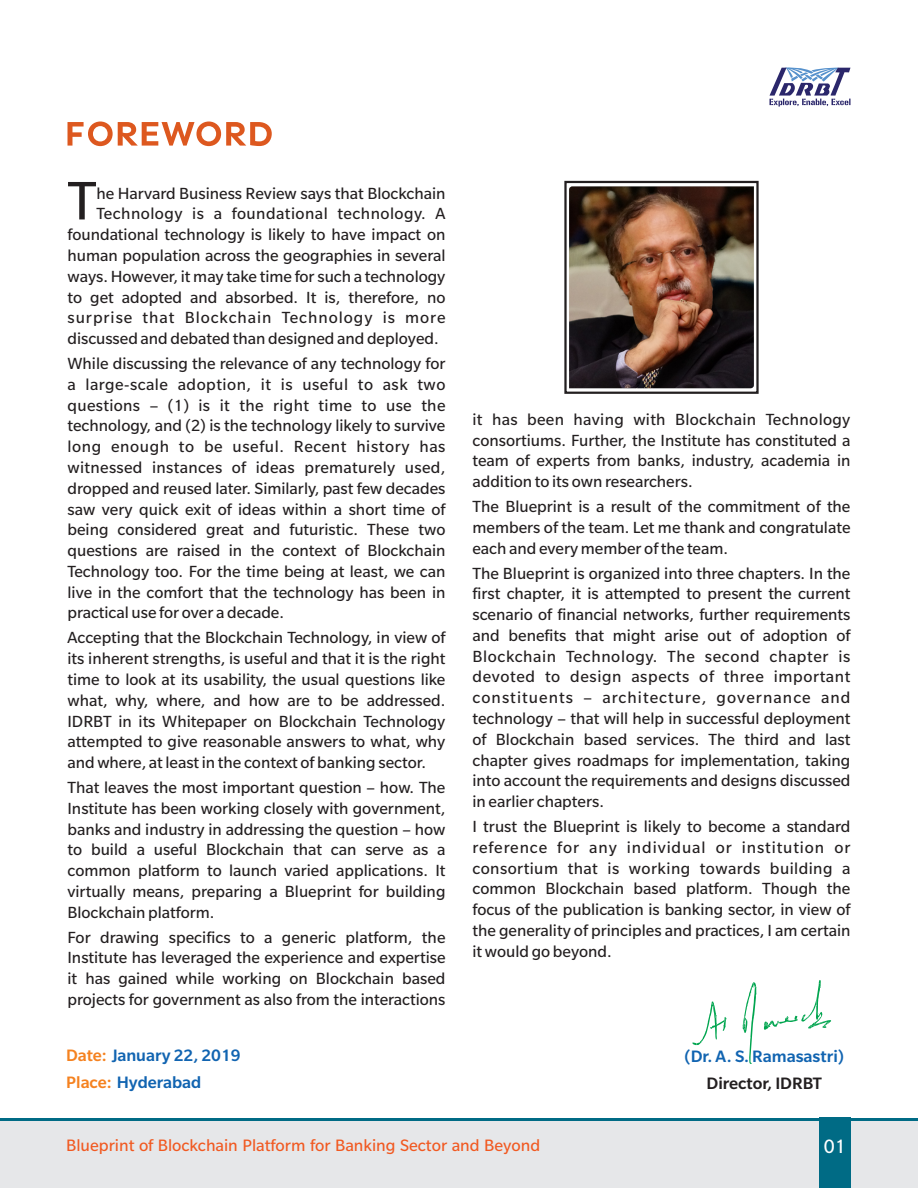
<style>
.page{position:relative;width:918px;height:1188px;background:#fff}
.page>*{position:absolute;margin:0;border:0;box-sizing:border-box;transform-origin:0 0}
.t1{font:59.1px "Slate Pro";color:#231f20}
.t2{font:21px "Slate Pro";color:#fff}
.t3{font:18px "Slate Pro";color:#f15921}
.t4{font:500 18px/26.7px "Slate Pro";color:#1164b1}
.t5{font:500 18px "Slate Pro";color:#231f20}
.t6{font:17.55px/20.9px "Slate Pro";color:#231f20;text-align:justify}
.s1{color:#f58220}
</style>
<div class="page">
<svg style="left:68px;top:122px;width:204px;height:24px"></svg>
<svg style="left:692px;top:1001px;width:34px;height:44px"></svg>
<svg style="left:764px;top:980px;width:67px;height:50px"></svg>
<svg style="left:742px;top:982px;width:15px;height:82px"></svg>
<img style="left:569px;top:186px;width:185px;height:202px">
<div style="left:564px;top:181px;width:195px;height:213px;border:2px solid #231f20"></div>
<svg style="left:770px;top:67px;width:80px;height:40px"></svg>
<div style="left:0;top:1121px;width:918px;height:67px;background:#e6e7e9"></div>
<hr style="left:0;top:1118px;width:918px;height:2px;background:#006b85">
<div style="left:819px;top:1118px;width:31px;height:70px;background:#006b85"></div>
<h1 class="t1" style="left:68px;top:181px;width:30px">T</h1>
<p class="t6" style="left:96px;top:184px;width:350px">he Harvard Business Review says that Blockchain<br>Technology is a f undational technology. A</p>
<p class="t6" style="left:67px;top:205px;width:379px;text-indent:170px">o<br>f undational technology is likely to have impact on</p>
<p class="t6" style="left:67px;top:226px;width:380px;text-align:left">o<br>human population across the geographies in several ways. However, it may take time for such a technology to get adopted and absorbed. It is, therefore, no surprise that Blockchain Technology is more discussed and debated than designed and deployed.</p>
<p class="t6" style="left:67px;top:354px;width:380px">While discussing the relevance of any technology for a large-scale adoption, it is useful to ask two questions – (1) is it the right time to use the technology, and (2) is the technology likely to survive long enough to be useful. Recent history has witnessed instances of ideas prematurely used, dropped and reused later. Similarly, past few decades saw very quick exit of ideas within a short time of being considered great and futuristic. These two questions are raised in the context of Blockchain Technology too. For the time being at least, we can live in the comfort that the technology has been in practical use for over a decade.</p>
<p class="t6" style="left:67px;top:629px;width:379px">Accepting that the Blockchain Technology, in view of its inherent strengths, is useful and that it is the right time to look at its usability, the usual questions like what, why, where, and how are to be addressed.<br>IDRBT in its Whitepaper on Blockchain Technology attempted to give reasonable answers to what, why and where, at least in the context of banking sector.</p>
<p class="t6" style="left:67px;top:778px;width:380px">That leaves the most important question – how. The Institute has been working closely with government, banks and industry in addressing the question – how to build a useful Blockchain that can serve as a common platform to launch varied applications. It virtually means, preparing a Blueprint for building Blockchain platform.</p>
<p class="t6" style="left:67px;top:928px;width:380px">For drawing specifics to a generic platform, the Institute has leveraged the experience and expertise it has gained while working on Blockchain based projects for government as also from the interactions</p>
<p class="t4" style="left:66px;top:1043px;width:176px"><span class="s1">Date:</span> January 22, 2019<br><span class="s1">Place:</span> Hyderabad</p>
<p class="t6" style="left:472px;top:410px;width:379px">it has been having with Blockchain Technology consortiums. Further, the Institute has constituted a team of experts from banks, industry, academia in addition to its own researchers.</p>
<p class="t6" style="left:472px;top:497px;width:379px">The Blueprint is a result of the commitment of the members of the team. Let me thank and congratulate each and every member of the team.</p>
<p class="t6" style="left:472px;top:564px;width:380px">The Blueprint is organized into three chapters. In the first chapter, it is attempted to present the current scenario of financial networks, further requirements and benefits that might arise out of adoption of Blockchain Technology. The second chapter is devoted to design aspects of three important constituents – architecture, governance and technology – that will help in successful deployment of Blockchain based services. The third and last chapter gives roadmaps for implementation, taking into account the requirements and designs discussed in earlier chapters.</p>
<p class="t6" style="left:472px;top:817px;width:379px">I trust the Blueprint is likely to become a standard reference for any individual or institution or consortium that is working towards building a common Blockchain based platform. Though the focus of the publication is banking sector, in view of the generality of principles and practices, I am certain it would go beyond.</p>
<p class="t4" style="left:685px;top:1044px;width:161px">(Dr. A. S. Ramasastri)</p>
<p class="t5" style="left:707px;top:1077px;width:117px">Director, IDRBT</p>
<p class="t3" style="left:66px;top:1139px;width:476px">Blueprint of Blockchain Platform for Banking Sector and Beyond</p>
<p class="t2" style="left:824px;top:1139px;width:23px">01</p>
</div>
